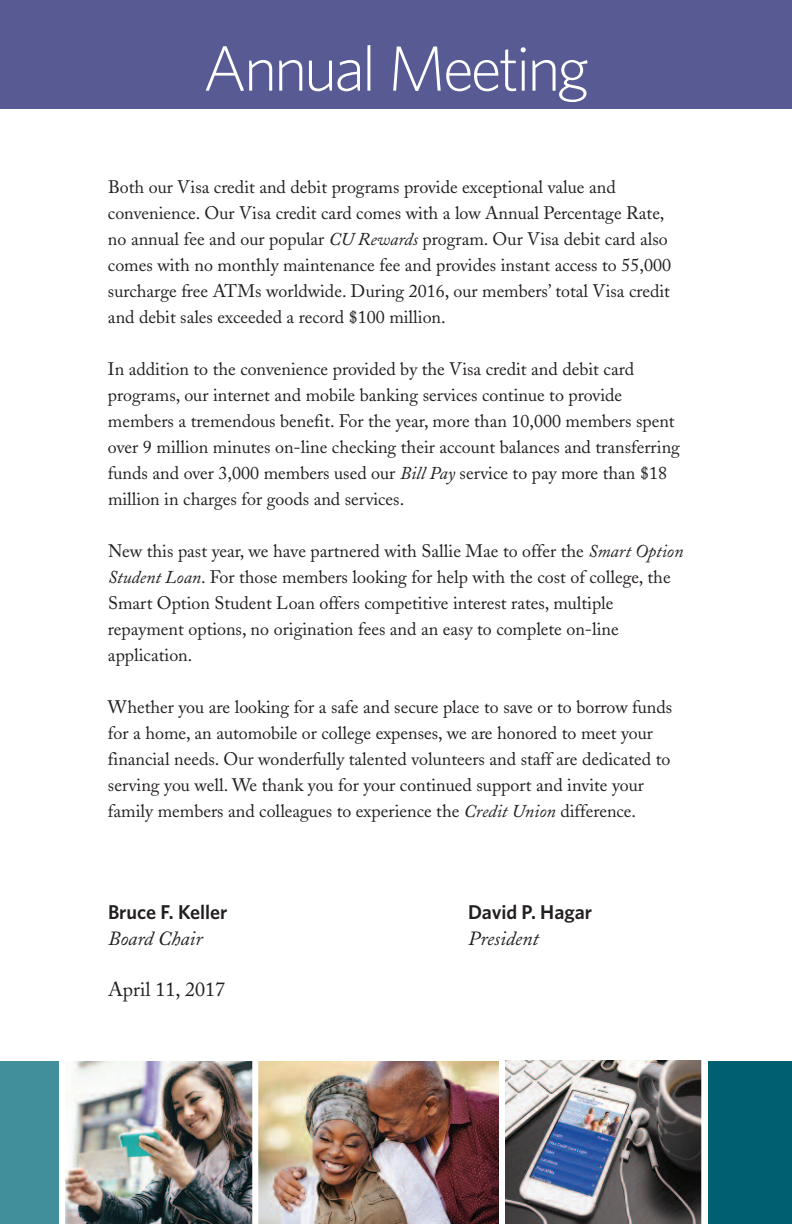
<style>
.page{position:relative;width:792px;height:1224px;background:#fff}
.page>*{position:absolute;margin:0;border:0;box-sizing:border-box;transform-origin:0 0}
.t1{font:300 64px "Whitney";letter-spacing:-.05em;color:#fff}
.t2{font:600 20px "Whitney";color:#231f20}
.t3{font:italic 20px "Adobe Caslon";color:#231f20}
.t4{font:20px "Adobe Caslon";color:#231f20}
.t5{font:18px/26px "Adobe Caslon";color:#231f20}
.s1{font-style:italic}
</style>
<div class="page">
<div style="left:0;top:1062px;width:59px;height:162px;background:#428f9c"></div>
<div style="left:0;top:0;width:792px;height:109px;background:#585a94"></div>
<div style="left:708px;top:1062px;width:84px;height:162px;background:#006071"></div>
<img style="left:65px;top:1061px;width:434px;height:163px">
<img style="left:505px;top:1061px;width:196px;height:163px">
<img style="left:258px;top:1062px;width:241px;height:162px">
<div style="left:252px;top:1031px;width:6px;height:193px;background:#fff"></div>
<h1 class="t1" style="left:203px;top:31px;width:388px">Annual Meeting</h1>
<p class="t5" style="left:108px;top:176px;width:565px">Both our Visa credit and debit programs provide exceptional value and convenience. Our Visa credit card comes with a low Annual Percentage Rate, no annual fee and our popular <span class="s1">CU Rewards</span> program. Our Visa debit card also comes with no monthly maintenance fee and provides instant access to 55,000 surcharge free ATMs worldwide. During 2016, our members’ total Visa credit and debit sales exceeded a record $100 million.</p>
<p class="t5" style="left:108px;top:358px;width:574px">In addition to the convenience provided by the Visa credit and debit card programs, our internet and mobile banking services continue to provide members a tremendous benefit. For the year, more than 10,000 members spent over 9 million minutes on-line checking their account balances and transferring funds and over 3,000 members used our <span class="s1">Bill Pay</span> service to pay more than $18 million in charges for goods and services.</p>
<p class="t5" style="left:108px;top:540px;width:577px">New this past year, we have partnered with Sallie Mae to offer the <span class="s1">Smart Option Student Loan</span>. For those members looking for help with the cost of college, the Smart Option Student Loan offers competitive interest rates, multiple repayment options, no origination fees and an easy to complete on-line application.</p>
<p class="t5" style="left:108px;top:696px;width:566px">Whether you are looking for a safe and secure place to save or to borrow funds for a home, an automobile or college expenses, we are honored to meet your financial needs. Our wonderfully talented volunteers and staff are dedicated to serving you well. We thank you for your continued support and invite your family members and colleagues to experience the <span class="s1">Credit Union</span> difference.</p>
<p class="t2" style="left:108px;top:901px;width:121px">Bruce F. Keller</p>
<p class="t2" style="left:468px;top:901px;width:126px">David P. Hagar</p>
<p class="t3" style="left:108px;top:932px;width:96px">Board Chair</p>
<p class="t3" style="left:468px;top:932px;width:72px">President</p>
<p class="t4" style="left:108px;top:982px;width:119px">April 11, 2017</p>
</div>
